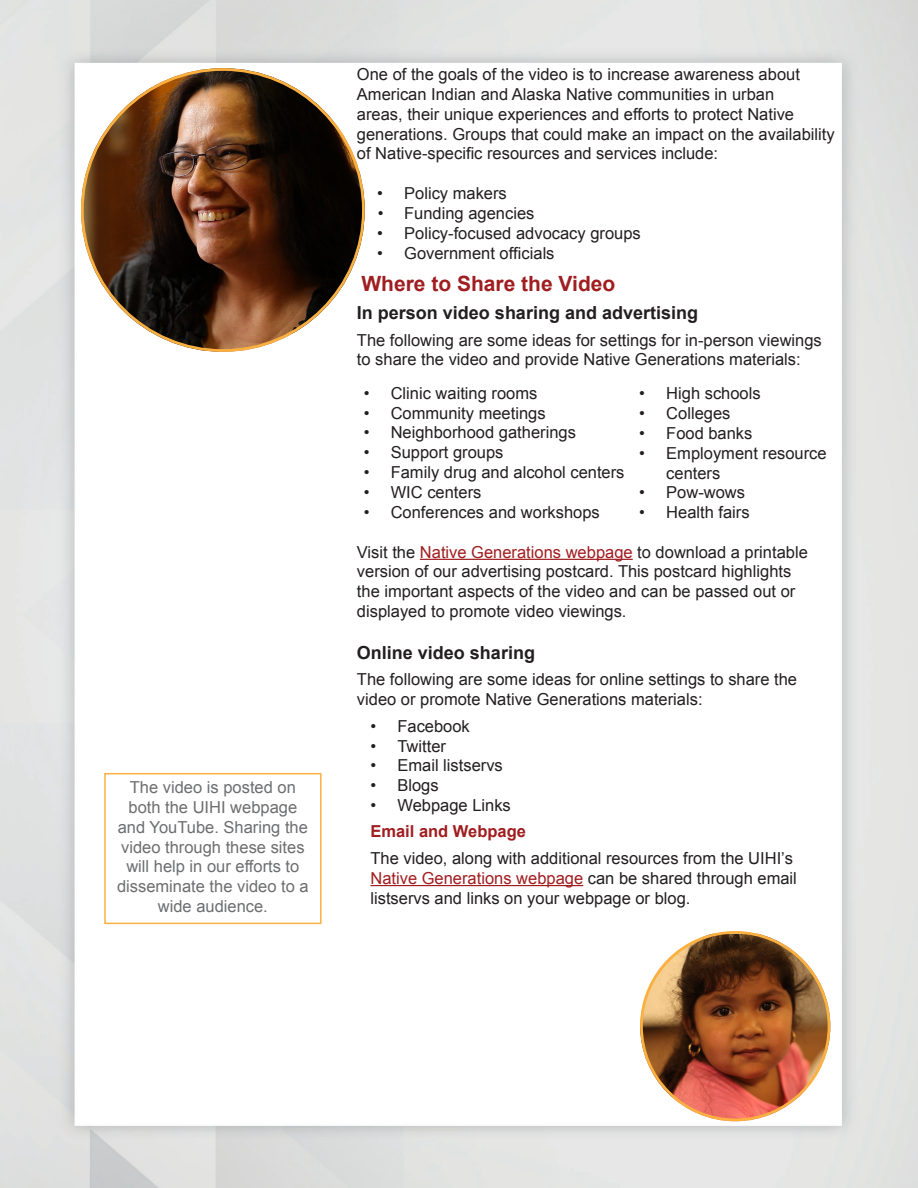
<style>
.page{position:relative;width:918px;height:1188px;background:#fff}
.page>*{position:absolute;margin:0;border:0;box-sizing:border-box;transform-origin:0 0}
.Headings{font:700 21px "Arial";color:#a01d20}
.SubHeadings{font:700 18px "Arial";color:#231f20}
.Body_Text{font:700 18px "Arial";color:#231f20}
.Body_Text-2{font:16.5px/19.8px "Arial";color:#231f20}
.Body_Text-3{font:16.5px/19.8px "Arial";color:#6d6e70;text-align:center}
.Body_Text-4{font:700 16.5px "Arial";color:#a01d20}
.s1{color:#a01d20}
</style>
<div class="page">
<img style="left:0;top:0;width:918px;height:1188px">
<hr style="left:420px;top:559px;width:213px;height:1px;background:#a01d20">
<hr style="left:370px;top:885px;width:213px;height:1px;background:#a01d20">
<img style="left:81px;top:68px;width:284px;height:284px;border-radius:142px">
<img style="left:640px;top:934px;width:190px;height:187px">
<div style="left:104px;top:773px;width:218px;height:151px;border:2px solid #fcb041"></div>
<p class="Body_Text-3" style="left:117px;top:778px;width:193px">The video is posted on both the UIHI webpage and YouTube. Sharing the video through these sites will help in our efforts to disseminate the video to a wide audience.</p>
<p class="Body_Text-2" style="left:357px;top:65px;width:479px">One of the goals of the video is to increase awareness about American Indian and Alaska Native communities in urban<br>areas, their unique experiences and efforts to protect Native generations. Groups that could make an impact on the availability of Native-specific resources and services include:</p>
<p class="Body_Text-2" style="left:377px;top:184px;width:131px">• Policy makers</p>
<p class="Body_Text-2" style="left:378px;top:204px;width:158px">• Funding agencies</p>
<p class="Body_Text-2" style="left:377px;top:223px;width:265px">• Policy-focused advocacy groups</p>
<p class="Body_Text-2" style="left:377px;top:243px;width:179px">• Government officials</p>
<p class="Headings" style="left:361px;top:269px;width:256px">Where to Share the Video</p>
<p class="SubHeadings" style="left:357px;top:301px;width:343px">In person video sharing and advertising</p>
<p class="Body_Text-2" style="left:357px;top:330px;width:466px">The following are some ideas for settings for in-person viewings to share the video and provide Native Generations materials:</p>
<p class="Body_Text-2" style="left:364px;top:383px;width:175px">• Clinic waiting rooms</p>
<p class="Body_Text-2" style="left:364px;top:403px;width:183px">• Community meetings</p>
<p class="Body_Text-2" style="left:364px;top:423px;width:214px">• Neighborhood gatherings</p>
<p class="Body_Text-2" style="left:364px;top:443px;width:141px">• Support groups</p>
<p class="Body_Text-2" style="left:364px;top:462px;width:262px">• Family drug and alcohol centers</p>
<p class="Body_Text-2" style="left:364px;top:482px;width:119px">• WIC centers</p>
<p class="Body_Text-2" style="left:364px;top:502px;width:238px">• Conferences and workshops</p>
<p class="Body_Text-2" style="left:357px;top:542px;width:452px">Visit the <span class="s1">Native Generations webpage</span> to download a printable version of our advertising postcard. This postcard highlights the important aspects of the video and can be passed out or displayed to promote video viewings.</p>
<p class="Body_Text" style="left:357px;top:641px;width:180px">Online video sharing</p>
<p class="Body_Text-2" style="left:357px;top:670px;width:442px">The following are some ideas for online settings to share the video or promote Native Generations materials:</p>
<p class="Body_Text-2" style="left:370px;top:716px;width:101px">• Facebook</p>
<p class="Body_Text-2" style="left:370px;top:736px;width:77px">• Twitter</p>
<p class="Body_Text-2" style="left:370px;top:756px;width:134px">• Email listservs</p>
<p class="Body_Text-2" style="left:370px;top:776px;width:70px">• Blogs</p>
<p class="Body_Text-2" style="left:370px;top:795px;width:142px">• Webpage Links</p>
<p class="Body_Text-4" style="left:370px;top:821px;width:157px">Email and Webpage</p>
<p class="Body_Text-2" style="left:370px;top:849px;width:428px">The video, along with additional resources from the UIHI’s<br><span class="s1">Native Generations webpage</span> can be shared through email listservs and links on your webpage or blog.</p>
<p class="Body_Text-2" style="left:639px;top:384px;width:123px">• High schools</p>
<p class="Body_Text-2" style="left:639px;top:404px;width:93px">• Colleges</p>
<p class="Body_Text-2" style="left:639px;top:423px;width:115px">• Food banks</p>
<p class="Body_Text-2" style="left:666px;top:443px;width:162px;text-indent:-27px">• Employment resource centers</p>
<p class="Body_Text-2" style="left:639px;top:483px;width:107px">• Pow-wows</p>
<p class="Body_Text-2" style="left:639px;top:503px;width:112px">• Health fairs</p>
</div>
